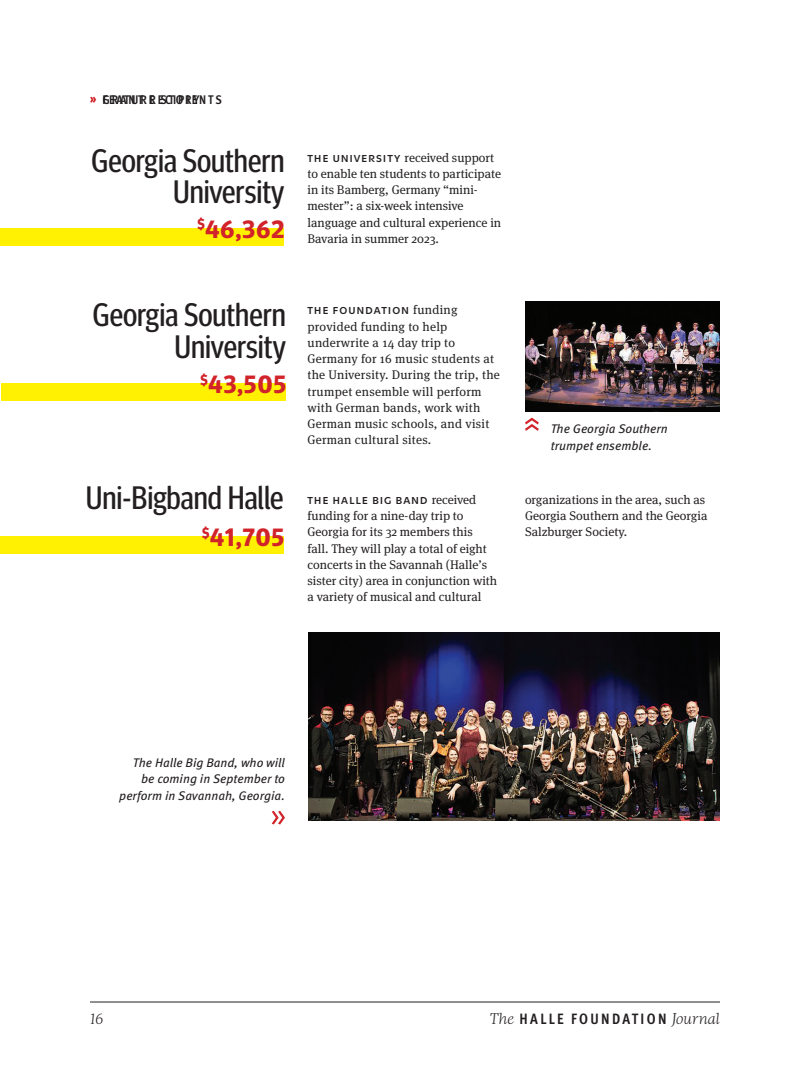
<style>
.page{position:relative;width:810px;height:1080px;background:#fff}
.page>*{position:absolute;margin:0;border:0;box-sizing:border-box;transform-origin:0 0}
.Grant_Recipient{font:condensed 32.5px/31.2px "Meta Headline Pro";color:#231f20;text-align:right}
.Grant_Amount{font:700 25px "Meta Headline Pro";letter-spacing:.05em;color:#d1232a}
.t1{font:700 condensed 15px "Meta Pro";letter-spacing:.16em;color:#231f20}
.t2{font:italic 300 15px "More Pro";color:#231f20}
.Body_Bopy{font:12.5px/16.2px "Meta Serif Pro";color:#231f20}
.Body_Bopy-2{font:12.5px/16.2px "Meta Serif Pro";letter-spacing:.02em;color:#231f20}
.Photo_Caption{font:italic 12.5px/16.2px "Meta Pro";color:#231f20;text-align:right}
.t3{font:700 condensed 12.5px "Meta Pro";letter-spacing:.155em;color:#231f20}
.Body_Bopy-3{font:600 10.62px "Utile";letter-spacing:.115em;color:#231f20}
.s1{color:#d1232a}
.s2{font-family:"Utile";font-weight:600;font-size:10.62px}
.s3{font-family:"Meta Serif Pro";font-weight:400;font-size:12.5px}
.s4{font-family:"More Pro";font-weight:300;font-style:italic;font-stretch:normal}
</style>
<div class="page">
<div style="left:0;top:537px;width:283px;height:17px;background:#fff101"></div>
<div style="left:1px;top:384px;width:284px;height:17px;background:#fff101"></div>
<div style="left:0;top:228px;width:284px;height:18px;background:#fff101"></div>
<img style="left:309px;top:632px;width:410px;height:189px">
<img style="left:525px;top:301px;width:195px;height:111px">
<svg style="left:272px;top:811px;width:13px;height:14px"></svg>
<svg style="left:525px;top:418px;width:14px;height:13px"></svg>
<hr style="left:90px;top:1002px;width:630px;height:1px;background:#231f20">
<p class="t3" style="left:91px;top:90px;width:133px"><span class="s1">»</span> GRANT RECIPIENTS</p>
<p class="t3" style="left:102px;top:90px;width:98px">FEATURE STORY</p>
<p class="Grant_Recipient" style="left:91px;top:143px;width:195px">Georgia Southern<br>University</p>
<p class="Grant_Amount" style="left:197px;top:209px;width:89px"><sup>$</sup>46,362</p>
<p class="Body_Bopy" style="left:308px;top:148px;width:195px"><span class="s2">THE UNIVERSITY</span> received support to enable ten students to participate in its Bamberg, Germany “mini&shy;mester”: a six-week intensive language and cultural experience in<br>Bavaria in summer 2023.</p>
<p class="Grant_Recipient" style="left:93px;top:298px;width:195px">Georgia Southern<br>University</p>
<p class="Grant_Amount" style="left:201px;top:365px;width:87px"><sup>$</sup>43,505</p>
<p class="Grant_Recipient" style="left:86px;top:481px;width:199px">Uni-Bigband Halle</p>
<p class="Grant_Amount" style="left:202px;top:518px;width:83px"><sup>$</sup>41,705</p>
<p class="Body_Bopy-3" style="left:308px;top:302px;width:152px">THE FOUNDATION <span class="s3">funding</span></p>
<p class="Body_Bopy-2" style="left:308px;top:317px;width:194px">provided funding to help underwrite a 14 day trip to<br>Germany for 16 music students at the University. During the trip, the trumpet ensemble will perform with German bands, work with<br>German music schools, and visit<br>German cultural sites.</p>
<p class="Body_Bopy-3" style="left:308px;top:492px;width:170px">THE HALLE BIG BAND <span class="s3">received</span></p>
<p class="Body_Bopy" style="left:308px;top:507px;width:191px">funding for a nine-day trip to Georgia for its 32 members this<br>fall. They will play a total of eight concerts in the Savannah (Halle’s sister city) area in conjunction with a variety of musical and cultural</p>
<p class="Photo_Caption" style="left:551px;top:420px;width:119px;text-align:left">The Georgia Southern trumpet ensemble.</p>
<p class="Body_Bopy" style="left:525px;top:491px;width:184px">organizations in the area, such as<br>Georgia Southern and the Georgia<br>Salzburger Society.</p>
<p class="Photo_Caption" style="left:119px;top:754px;width:167px">The Halle Big Band, who will be coming in September to perform in Savannah, Georgia.</p>
<p class="t2" style="left:90px;top:1008px;width:15px">16</p>
<p class="t1" style="left:490px;top:1007px;width:232px"><span class="s4">The</span> HALLE FOUNDATION <span class="s4">Journal</span></p>
</div>
